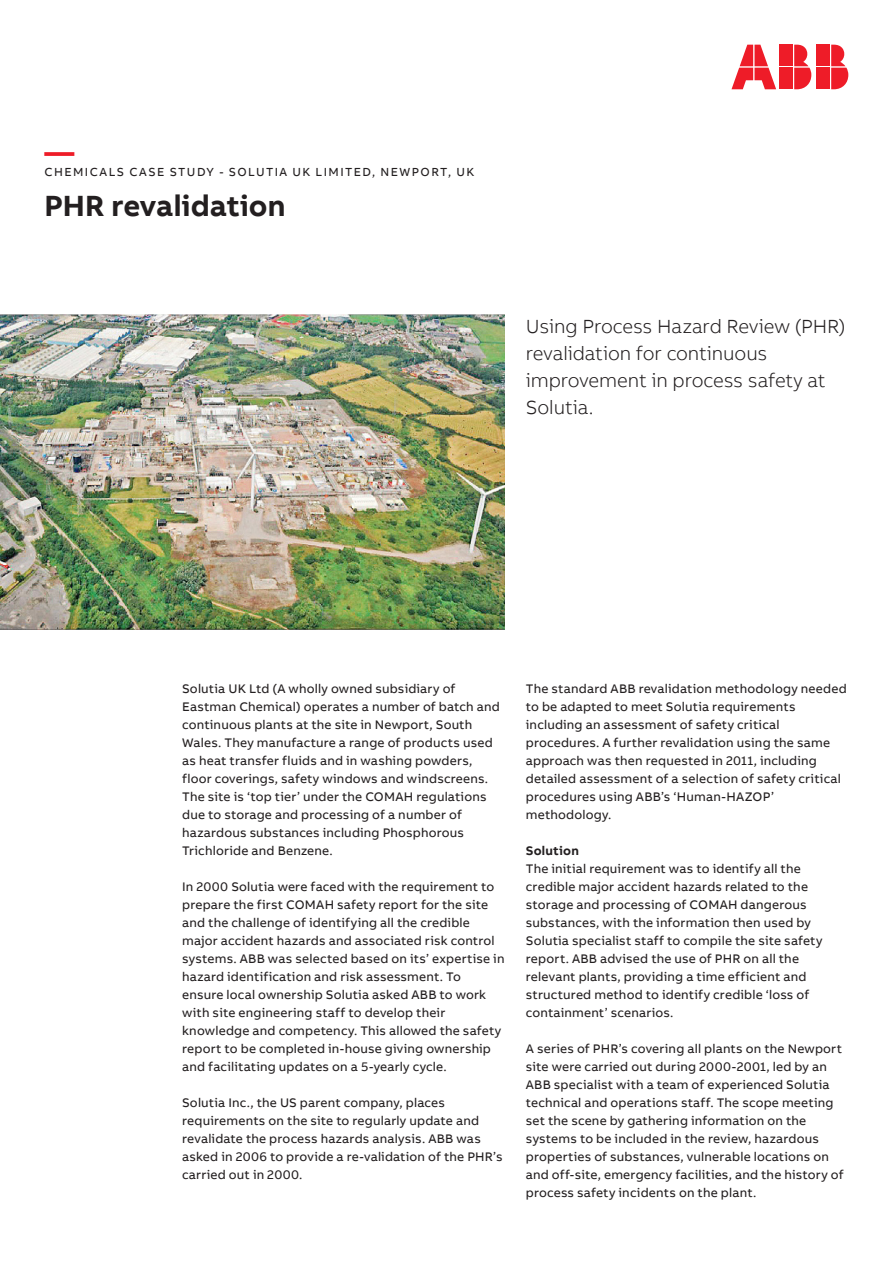
<style>
.page{position:relative;width:893px;height:1263px;background:#fff}
.page>*{position:absolute;margin:0;border:0;box-sizing:border-box;transform-origin:0 0}
.Headline_M_20pt_24pt{font:700 30px "AB Bvoice";color:#231f20}
.Headline_M_20pt_24pt-2{font:700 30px "AB Bvoice";color:#ee1c28}
.Lead_13pt_18pt{font:300 19.5px/27px "AB Bvoice";letter-spacing:-.005em;color:#231f20}
.Copytext_8_5pt_12pt{font:12.75px/18px "AB Bvoice";letter-spacing:.015em;color:#231f20}
.Paragraph_Title_8_5p{font:700 12.75px "AB Bvoice";letter-spacing:.02em;color:#231f20}
.Category_M_8pt_9_6pt{font:12px "AB Bvoice";letter-spacing:.12em;color:#231f20}
</style>
<div class="page">
<img style="left:0;top:315px;width:505px;height:315px">
<div style="left:817px;top:45px;width:13px;height:21px;background:#ee1c28"></div>
<div style="left:817px;top:68px;width:13px;height:21px;background:#ee1c28"></div>
<svg style="left:831px;top:45px;width:17px;height:44px"></svg>
<svg style="left:731px;top:45px;width:45px;height:44px"></svg>
<div style="left:780px;top:45px;width:13px;height:21px;background:#ee1c28"></div>
<div style="left:780px;top:68px;width:13px;height:21px;background:#ee1c28"></div>
<svg style="left:794px;top:45px;width:17px;height:44px"></svg>
<p class="Headline_M_20pt_24pt-2" style="left:45px;top:132px;width:31px">—</p>
<p class="Category_M_8pt_9_6pt" style="left:45px;top:165px;width:431px">CHEMICALS CASE STUDY - SOLUTIA UK LIMITED, NEWPORT, UK</p>
<p class="Headline_M_20pt_24pt" style="left:45px;top:186px;width:242px">PHR revalidation</p>
<p class="Lead_13pt_18pt" style="left:526px;top:313px;width:321px">Using Process Hazard Review (PHR) revalidation for continuous improvement in process safety at<br>Solutia.</p>
<p class="Copytext_8_5pt_12pt" style="left:182px;top:679px;width:319px">Solutia UK Ltd (A wholly owned subsidiary of Eastman Chemical) operates a number of batch and continuous plants at the site in Newport, South Wales. They manufacture a range of products used as heat transfer fluids and in washing powders, floor coverings, safety windows and windscreens.<br>The site is ‘top tier’ under the COMAH regulations due to storage and processing of a number of hazardous substances including Phosphorous Trichloride and Benzene.</p>
<p class="Copytext_8_5pt_12pt" style="left:182px;top:877px;width:324px">In 2000 Solutia were faced with the requirement to prepare the first COMAH safety report for the site and the challenge of identifying all the credible major accident hazards and associated risk control systems. ABB was selected based on its’ expertise in hazard identification and risk assessment. To ensure local ownership Solutia asked ABB to work with site engineering staff to develop their knowledge and competency. This allowed the safety report to be completed in-house giving ownership and facilitating updates on a 5-yearly cycle.</p>
<p class="Copytext_8_5pt_12pt" style="left:182px;top:1093px;width:322px">Solutia Inc., the US parent company, places requirements on the site to regularly update and revalidate the process hazards analysis. ABB was asked in 2006 to provide a re-validation of the PHR’s carried out in 2000.</p>
<p class="Copytext_8_5pt_12pt" style="left:526px;top:679px;width:322px">The standard ABB revalidation methodology needed to be adapted to meet Solutia requirements including an assessment of safety critical procedures. A further revalidation using the same approach was then requested in 2011, including detailed assessment of a selection of safety critical procedures using ABB’s ‘Human-HAZOP’ methodology.</p>
<p class="Paragraph_Title_8_5p" style="left:526px;top:842px;width:55px">Solution</p>
<p class="Copytext_8_5pt_12pt" style="left:526px;top:859px;width:298px">The initial requirement was to identify all the credible major accident hazards related to the storage and processing of COMAH dangerous substances, with the information then used by Solutia specialist staff to compile the site safety report. ABB advised the use of PHR on all the relevant plants, providing a time efficient and structured method to identify credible ‘loss of containment’ scenarios.</p>
<p class="Copytext_8_5pt_12pt" style="left:526px;top:1039px;width:319px">A series of PHR’s covering all plants on the Newport site were carried out during 2000-2001, led by an ABB specialist with a team of experienced Solutia technical and operations staff. The scope meeting set the scene by gathering information on the systems to be included in the review, hazardous properties of substances, vulnerable locations on and off-site, emergency facilities, and the history of process safety incidents on the plant.</p>
</div>
